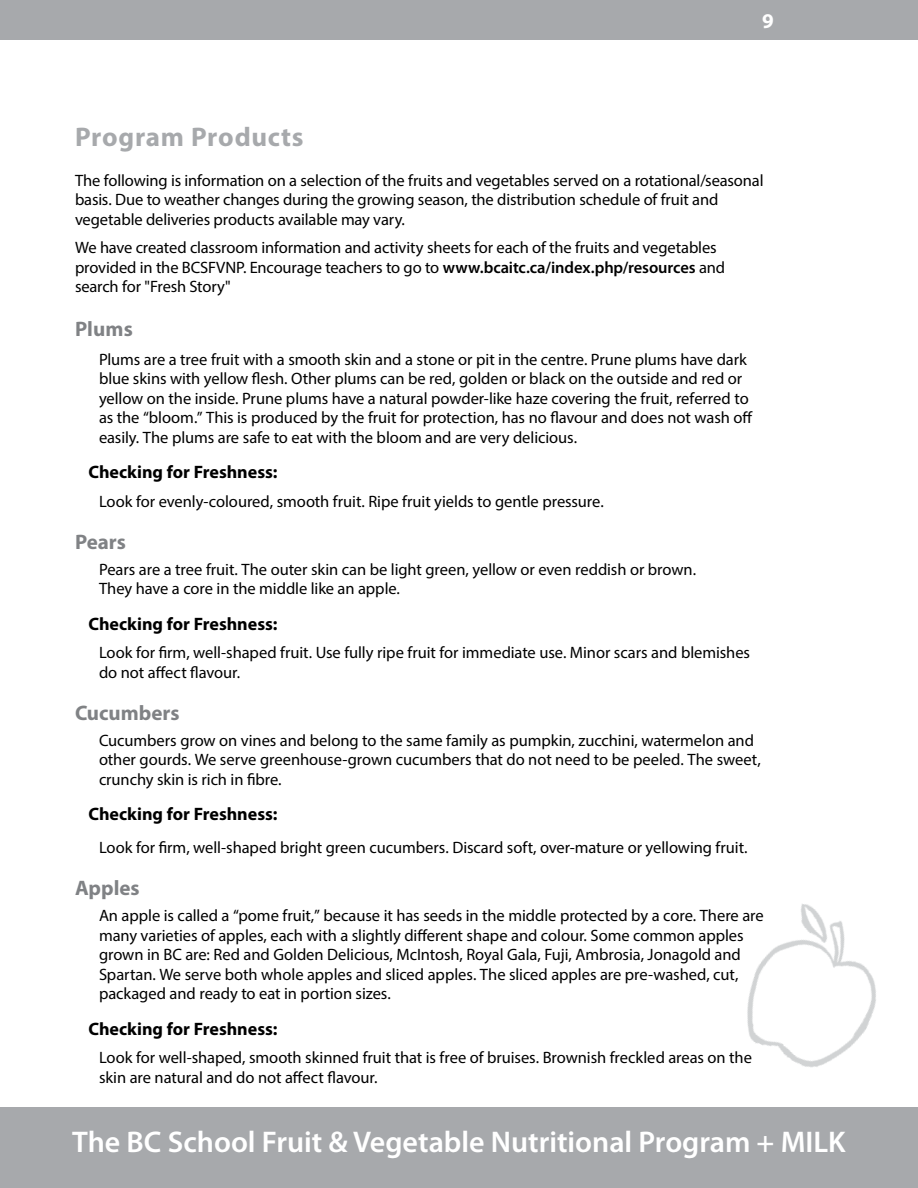
<style>
.page{position:relative;width:918px;height:1188px;background:#fff}
.page>*{position:absolute;margin:0;border:0;box-sizing:border-box;transform-origin:0 0}
.t1{font:600 30px "Myriad Pro";color:#fff}
.t2{font:700 27px "Myriad Pro";letter-spacing:.025em;color:#a7a9ac}
.t3{font:700 21px "Myriad Pro";color:#808285}
.t4{font:700 21px "Myriad Pro";color:#fff}
.t5{font:700 18px "Myriad Pro";color:#000}
.t6{font:16.5px/19.5px "Myriad Pro";letter-spacing:-.005em;color:#000}
.s1{font-weight:600}
</style>
<div class="page">
<div style="left:0;top:1107px;width:918px;height:81px;background:#a7a9ac"></div>
<div style="left:0;top:0;width:918px;height:40px;background:#a7a9ac"></div>
<img style="left:747px;top:904px;width:129px;height:163px">
<p class="t4" style="left:762px;top:7px;width:13px">9</p>
<h2 class="t2" style="left:75px;top:119px;width:230px">Program Products</h2>
<p class="t6" style="left:75px;top:170px;width:690px">The following is information on a selection of the fruits and vegetables served on a rotational/seasonal basis. Due to weather changes during the growing season, the distribution schedule of fruit and vegetable deliveries products available may vary.</p>
<p class="t6" style="left:75px;top:238px;width:652px">We have created classroom information and activity sheets for each of the fruits and vegetables provided in the BCSFVNP. Encourage teachers to go to <span class="s1">www.bcaitc.ca/index.php/resources</span> and search for "Fresh Story"</p>
<p class="t3" style="left:75px;top:316px;width:59px">Plums</p>
<p class="t6" style="left:99px;top:349px;width:655px">Plums are a tree fruit with a smooth skin and a stone or pit in the centre. Prune plums have dark blue skins with yellow flesh. Other plums can be red, golden or black on the outside and red or yellow on the inside. Prune plums have a natural powder-like haze covering the fruit, referred to as the “bloom.” This is produced by the fruit for protection, has no flavour and does not wash off easily. The plums are safe to eat with the bloom and are very delicious.</p>
<p class="t5" style="left:88px;top:460px;width:190px">Checking for Freshness:</p>
<p class="t6" style="left:99px;top:491px;width:506px">Look for evenly-coloured, smooth fruit. Ripe fruit yields to gentle pressure.</p>
<p class="t3" style="left:75px;top:528px;width:53px">Pears</p>
<p class="t6" style="left:99px;top:559px;width:599px">Pears are a tree fruit. The outer skin can be light green, yellow or even reddish or brown.<br>They have a core in the middle like an apple.</p>
<p class="t5" style="left:88px;top:612px;width:190px">Checking for Freshness:</p>
<p class="t6" style="left:99px;top:643px;width:653px">Look for firm, well-shaped fruit. Use fully ripe fruit for immediate use. Minor scars and blemishes do not affect flavour.</p>
<p class="t3" style="left:75px;top:699px;width:106px">Cucumbers</p>
<p class="t6" style="left:99px;top:730px;width:663px">Cucumbers grow on vines and belong to the same family as pumpkin, zucchini, watermelon and other gourds. We serve greenhouse-grown cucumbers that do not need to be peeled. The sweet, crunchy skin is rich in fibre.</p>
<p class="t5" style="left:88px;top:802px;width:190px">Checking for Freshness:</p>
<p class="t6" style="left:99px;top:838px;width:650px">Look for firm, well-shaped bright green cucumbers. Discard soft, over-mature or yellowing fruit.</p>
<p class="t3" style="left:75px;top:874px;width:66px">Apples</p>
<p class="t6" style="left:99px;top:906px;width:666px">An apple is called a “pome fruit,” because it has seeds in the middle protected by a core. There are many varieties of apples, each with a slightly different shape and colour. Some common apples grown in BC are: Red and Golden Delicious, McIntosh, Royal Gala, Fuji, Ambrosia, Jonagold and Spartan. We serve both whole apples and sliced apples. The sliced apples are pre-washed, cut, packaged and ready to eat in portion sizes.</p>
<p class="t5" style="left:88px;top:1017px;width:190px">Checking for Freshness:</p>
<p class="t6" style="left:99px;top:1048px;width:655px">Look for well-shaped, smooth skinned fruit that is free of bruises. Brownish freckled areas on the skin are natural and do not affect flavour.</p>
<h1 class="t1" style="left:72px;top:1123px;width:775px">The BC School Fruit &amp; Vegetable Nutritional Program + MILK</h1>
</div>
